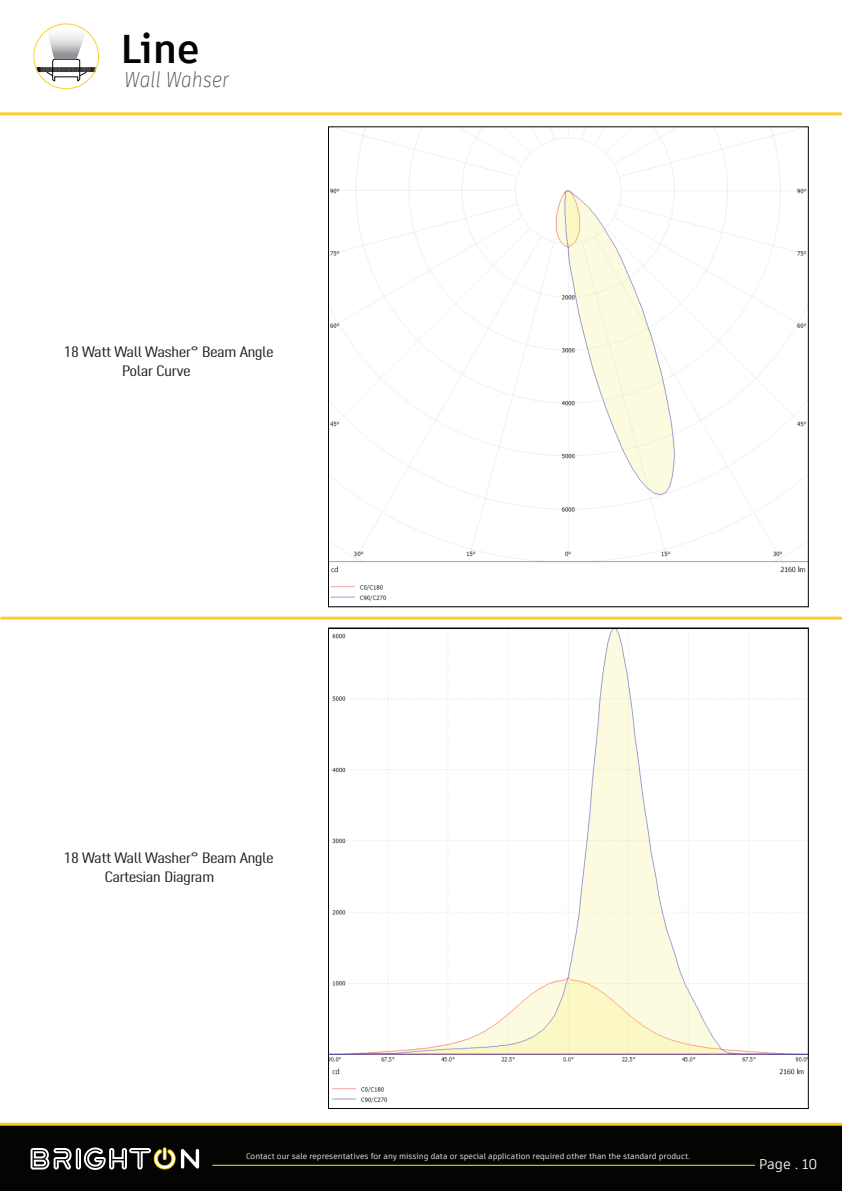
<style>
.page{position:relative;width:842px;height:1191px;background:#fff}
.page>*{position:absolute;margin:0;border:0;box-sizing:border-box;transform-origin:0 0}
.t1{font:700 40px "Artifakt Element";color:#040503}
.t2{font:italic 300 21px "Artifakt Element";color:#595959;scale:.86 1}
.t3{font:14.8px/19.5px "DIN Cond";letter-spacing:-.03em;color:#231f20;scale:1.48 1}
.t4{font:14px "Artifakt Element";color:#fff}
.t5{font:8px "Artifakt Element";color:#fff}
</style>
<div class="page">
<hr style="left:0;top:616px;width:842px;height:3px;background:#ffce2e">
<img style="left:330px;top:125px;width:477px;height:476px">
<img style="left:329px;top:627px;width:479px;height:476px">
<div style="left:0;top:1125px;width:842px;height:66px;background:#040503"></div>
<hr style="left:213px;top:1164px;width:542px;height:1px;background:#f7e80c">
<hr style="left:0;top:1122px;width:842px;height:3px;background:#f7cf1f">
<hr style="left:0;top:112px;width:842px;height:3px;background:#ffce2e">
<div style="left:53px;top:59px;width:27px;height:22px;border:1px solid #040503;border-radius:2px"></div>
<svg style="left:47px;top:25px;width:39px;height:34px"></svg>
<svg style="left:37px;top:67px;width:59px;height:9px"></svg>
<div style="left:33px;top:23px;width:66px;height:66px;border:1px solid #fecd31;border-radius:50%"></div>
<svg style="left:31px;top:1147px;width:168px;height:23px"></svg>
<h1 class="t1" style="left:120px;top:21px;width:81px">Line</h1>
<h2 class="t2" style="left:124px;top:65px;width:124px">Wall Wahser</h2>
<h3 class="t3" style="left:64px;top:341px;width:143px">18 Watt Wall Washer° Beam Angle</h3>
<h3 class="t3" style="left:122px;top:361px;width:48px">Polar Curve</h3>
<h3 class="t3" style="left:104px;top:847px;width:116px;text-indent:-40px">18 Watt Wall Washer° Beam Angle<br>Cartesian Diagram</h3>
<p class="t5" style="left:246px;top:1150px;width:446px">Contact our sale representatives for any missing data or special application required other than the standard product.</p>
<h3 class="t4" style="left:759px;top:1154px;width:60px">Page . 10</h3>
</div>
